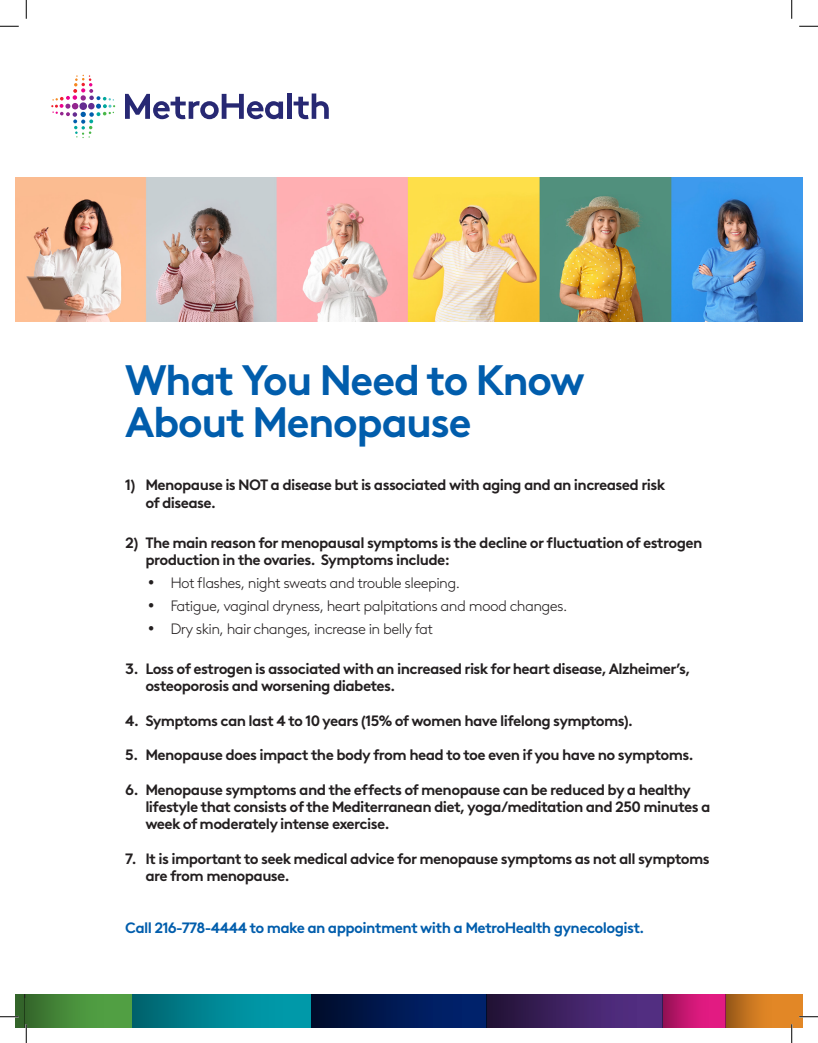
<style>
.page{position:relative;width:818px;height:1043px;background:#fff}
.page>*{position:absolute;margin:0;border:0;box-sizing:border-box;transform-origin:0 0}
.t1{font:700 42.5px/41.4px "Brown LL";letter-spacing:-.04em;color:#015dac}
.t2{font:700 15px/17.2px "Brown LL";letter-spacing:-.04em;color:#231f20}
.t3{font:300 15px "Brown LL";letter-spacing:-.04em;color:#231f20}
.t4{font:700 15px "Brown LL";letter-spacing:-.04em;color:#015dac}
</style>
<div class="page">
<div style="left:15px;top:994px;width:117px;height:34px;background:#519f43"></div>
<div style="left:725px;top:994px;width:77px;height:34px;background:#e28726"></div>
<div style="left:662px;top:994px;width:63px;height:33px;background:#e21b82"></div>
<div style="left:486px;top:994px;width:176px;height:33px;background:#522e81"></div>
<div style="left:311px;top:994px;width:175px;height:34px;background:#00226b"></div>
<div style="left:132px;top:994px;width:179px;height:33px;background:#0099a9"></div>
<div style="left:15px;top:994px;width:10px;height:34px;background:#33642a"></div>
<div style="left:25px;top:994px;width:87px;height:34px;background:linear-gradient(to right,#366a2c,#56a847)"></div>
<div style="left:132px;top:994px;width:165px;height:33px;background:linear-gradient(to right,#006570,#00a2b3)"></div>
<svg style="left:311px;top:1027px;width:112px;height:1px"></svg>
<div style="left:311px;top:994px;width:165px;height:33px;background:linear-gradient(to right,#000d2d,#002474)"></div>
<svg style="left:486px;top:1027px;width:165px;height:1px"></svg>
<div style="left:486px;top:994px;width:165px;height:33px;background:linear-gradient(to right,#231236,#59318c)"></div>
<div style="left:662px;top:994px;width:50px;height:33px;background:linear-gradient(to right,#971156,#ec1c88)"></div>
<div style="left:725px;top:994px;width:51px;height:33px;background:linear-gradient(to right,#975918,#ef8f28)"></div>
<svg style="left:51px;top:75px;width:64px;height:63px"></svg>
<div style="left:79px;top:102px;width:8px;height:8px;background:#652d91;border-radius:50%"></div>
<svg style="left:125px;top:94px;width:158px;height:25px"></svg>
<hr style="left:287px;top:93px;width:4px;height:26px;background:#272873">
<svg style="left:293px;top:93px;width:36px;height:26px"></svg>
<img style="left:15px;top:177px;width:787px;height:144px">
<svg style="left:0;top:25px;width:19px;height:2px"></svg>
<svg style="left:799px;top:25px;width:19px;height:2px"></svg>
<svg style="left:0;top:1016px;width:19px;height:1px"></svg>
<svg style="left:799px;top:1015px;width:19px;height:2px"></svg>
<svg style="left:25px;top:0;width:2px;height:19px"></svg>
<svg style="left:25px;top:1024px;width:2px;height:18px"></svg>
<svg style="left:791px;top:0;width:1px;height:19px"></svg>
<svg style="left:790px;top:1024px;width:2px;height:18px"></svg>
<p class="t1" style="left:125px;top:356px;width:461px">What You Need to Know<br>About Menopause</p>
<p class="t2" style="left:145px;top:475px;width:521px;text-indent:-20px">1) Menopause is NOT a disease but is associated with aging and an increased risk of disease.</p>
<p class="t2" style="left:145px;top:532px;width:558px;text-indent:-20px">2) The main reason for menopausal symptoms is the decline or fluctuation of estrogen production in the ovaries. Symptoms include:</p>
<p class="t3" style="left:148px;top:572px;width:314px">• Hot flashes, night sweats and trouble sleeping.</p>
<p class="t3" style="left:148px;top:595px;width:421px">• Fatigue, vaginal dryness, heart palpitations and mood changes.</p>
<p class="t3" style="left:148px;top:618px;width:287px">• Dry skin, hair changes, increase in belly fat</p>
<p class="t2" style="left:125px;top:658px;width:566px">3. Loss of estrogen is associated with an increased risk for heart disease, Alzheimer’s,</p>
<p class="t2" style="left:145px;top:676px;width:251px">osteoporosis and worsening diabetes.</p>
<p class="t2" style="left:125px;top:710px;width:509px">4. Symptoms can last 4 to 10 years (15% of women have lifelong symptoms).</p>
<p class="t2" style="left:125px;top:745px;width:570px">5. Menopause does impact the body from head to toe even if you have no symptoms.</p>
<p class="t2" style="left:125px;top:779px;width:567px">6. Menopause symptoms and the effects of menopause can be reduced by a healthy</p>
<p class="t2" style="left:145px;top:796px;width:566px">lifestyle that consists of the Mediterranean diet, yoga/meditation and 250 minutes a</p>
<p class="t2" style="left:145px;top:814px;width:245px">week of moderately intense exercise.</p>
<p class="t2" style="left:125px;top:848px;width:586px">7. It is important to seek medical advice for menopause symptoms as not all symptoms</p>
<p class="t2" style="left:145px;top:865px;width:146px">are from menopause.</p>
<p class="t4" style="left:125px;top:916px;width:520px">Call 216-778-4444 to make an appointment with a MetroHealth gynecologist.</p>
</div>
